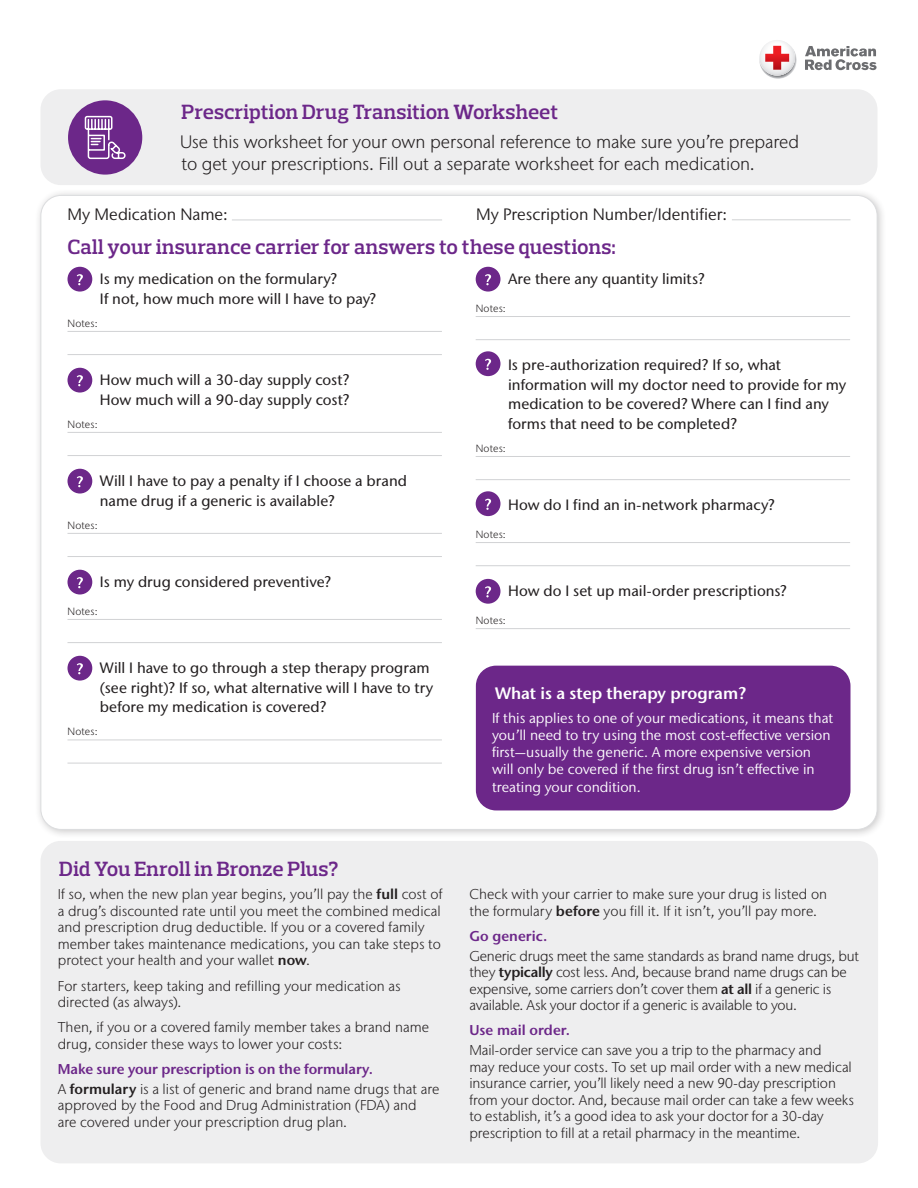
<style>
.page{position:relative;width:918px;height:1188px;background:#fff}
.page>*{position:absolute;margin:0;border:0;box-sizing:border-box;transform-origin:0 0}
.purple_callout_head{font:600 21px "Prelo Slab";color:#6c2789}
.subhead_purple{font:600 21px "Prelo Slab";letter-spacing:.005em;color:#6c2789}
.Body{font:300 18px/22.5px "Stone Sans IIITC Pro";letter-spacing:-.005em;color:#231f20}
.t1{font:16.5px "Stone Sans IIITC Pro";color:#231f20}
.white_callout_head{font:600 16.5px "Stone Sans IIITC Pro";color:#fff}
.Questions{font:500 15px/19.5px "Stone Sans IIITC Pro";color:#231f20}
.Body-2{font:300 14.25px/16.5px "Stone Sans IIITC Pro";color:#231f20}
.white_callout_body{font:14.25px/17.2px "Stone Sans IIITC Pro";color:#fff}
.Body-3{font:600 14.25px "Stone Sans IIITC Pro";letter-spacing:-.005em;color:#6c2789}
.t2{font:300 10.5px "Stone Sans IIITC Pro";letter-spacing:.015em;color:#231f20}
.s1{font-weight:600}
</style>
<div class="page">
<div style="left:34px;top:188px;width:853px;height:652px;background:#231f20;opacity:.25"></div>
<div style="left:41px;top:195px;width:836px;height:634px;background:#fff;border-radius:20px"></div>
<hr style="left:68px;top:331px;width:374px;height:1px;background:#d1d2d4">
<hr style="left:68px;top:354px;width:374px;height:1px;background:#d1d2d4">
<hr style="left:68px;top:432px;width:374px;height:1px;background:#d1d2d4">
<hr style="left:68px;top:455px;width:374px;height:1px;background:#d1d2d4">
<hr style="left:68px;top:533px;width:374px;height:1px;background:#d1d2d4">
<hr style="left:68px;top:556px;width:374px;height:1px;background:#d1d2d4">
<hr style="left:68px;top:619px;width:374px;height:1px;background:#d1d2d4">
<hr style="left:68px;top:642px;width:374px;height:1px;background:#d1d2d4">
<hr style="left:68px;top:740px;width:374px;height:1px;background:#d1d2d4">
<hr style="left:68px;top:763px;width:374px;height:1px;background:#d1d2d4">
<div style="left:67px;top:267px;width:25px;height:25px;background:#6c2789;border-radius:50%"></div>
<svg style="left:77px;top:274px;width:6px;height:11px"></svg>
<div style="left:67px;top:368px;width:25px;height:25px;background:#6c2789;border-radius:50%"></div>
<svg style="left:77px;top:375px;width:6px;height:11px"></svg>
<div style="left:67px;top:469px;width:25px;height:25px;background:#6c2789;border-radius:50%"></div>
<svg style="left:77px;top:476px;width:6px;height:11px"></svg>
<div style="left:67px;top:570px;width:25px;height:25px;background:#6c2789;border-radius:50%"></div>
<svg style="left:77px;top:577px;width:6px;height:11px"></svg>
<div style="left:67px;top:656px;width:25px;height:25px;background:#6c2789;border-radius:50%"></div>
<svg style="left:77px;top:663px;width:6px;height:11px"></svg>
<hr style="left:476px;top:316px;width:374px;height:1px;background:#d1d2d4">
<hr style="left:476px;top:339px;width:374px;height:1px;background:#d1d2d4">
<hr style="left:476px;top:456px;width:374px;height:1px;background:#d1d2d4">
<hr style="left:476px;top:479px;width:374px;height:1px;background:#d1d2d4">
<hr style="left:476px;top:542px;width:374px;height:1px;background:#d1d2d4">
<hr style="left:476px;top:565px;width:374px;height:1px;background:#d1d2d4">
<hr style="left:476px;top:628px;width:374px;height:1px;background:#d1d2d4">
<div style="left:476px;top:267px;width:24px;height:25px;background:#6c2789;border-radius:50%"></div>
<svg style="left:485px;top:274px;width:6px;height:11px"></svg>
<div style="left:476px;top:351px;width:24px;height:25px;background:#6c2789;border-radius:50%"></div>
<svg style="left:485px;top:359px;width:6px;height:11px"></svg>
<div style="left:476px;top:491px;width:24px;height:25px;background:#6c2789;border-radius:50%"></div>
<svg style="left:485px;top:499px;width:6px;height:11px"></svg>
<div style="left:476px;top:579px;width:24px;height:25px;background:#6c2789;border-radius:50%"></div>
<svg style="left:485px;top:586px;width:6px;height:11px"></svg>
<hr style="left:232px;top:220px;width:210px;height:1px;background:#d1d2d4">
<div style="left:476px;top:666px;width:374px;height:144px;background:#6c2789;border-radius:20px"></div>
<hr style="left:732px;top:219px;width:119px;height:1px;background:#d1d2d4">
<img style="left:769px;top:57px;width:28px;height:22px">
<svg style="left:795px;top:53px;width:1px;height:23px"></svg>
<img style="left:759px;top:40px;width:36px;height:36px">
<img style="left:765px;top:46px;width:24px;height:24px">
<svg style="left:805px;top:46px;width:72px;height:24px"></svg>
<div style="left:40px;top:89px;width:838px;height:96px;background:#eeeeef;border-radius:20px"></div>
<div style="left:68px;top:100px;width:74px;height:75px;background:#6c2789;border-radius:50%"></div>
<svg style="left:84px;top:115px;width:42px;height:45px"></svg>
<div style="left:40px;top:841px;width:838px;height:322px;background:#eeeeef;border-radius:20px"></div>
<p class="purple_callout_head" style="left:182px;top:99px;width:378px">Prescription Drug Transition Worksheet</p>
<p class="Body" style="left:180px;top:130px;width:621px">Use this worksheet for your own personal reference to make sure you’re prepared to get your prescriptions. Fill out a separate worksheet for each medication.</p>
<p class="t1" style="left:476px;top:204px;width:253px">My Prescription Number/Identifier:</p>
<p class="t1" style="left:68px;top:204px;width:162px">My Medication Name:</p>
<p class="subhead_purple" style="left:68px;top:234px;width:550px">Call your insurance carrier for answers to these questions:</p>
<p class="Questions" style="left:100px;top:269px;width:278px">Is my medication on the formulary?<br>If not, how much more will I have to pay?</p>
<p class="t2" style="left:68px;top:317px;width:32px">Notes:</p>
<p class="Questions" style="left:100px;top:370px;width:251px">How much will a 30-day supply cost?<br>How much will a 90-day supply cost?</p>
<p class="t2" style="left:68px;top:418px;width:32px">Notes:</p>
<p class="Questions" style="left:100px;top:471px;width:309px">Will I have to pay a penalty if I choose a brand name drug if a generic is available?</p>
<p class="t2" style="left:68px;top:519px;width:32px">Notes:</p>
<p class="Questions" style="left:100px;top:572px;width:233px">Is my drug considered preventive?</p>
<p class="t2" style="left:68px;top:605px;width:32px">Notes:</p>
<p class="Questions" style="left:100px;top:658px;width:335px">Will I have to go through a step therapy program (see right)? If so, what alternative will I have to try before my medication is covered?</p>
<p class="t2" style="left:68px;top:725px;width:32px">Notes:</p>
<p class="purple_callout_head" style="left:59px;top:856px;width:281px">Did You Enroll in Bronze Plus?</p>
<p class="Body-2" style="left:58px;top:886px;width:386px">If so, when the new plan year begins, you’ll pay the <span class="s1">full</span> cost of a drug’s discounted rate until you meet the combined medical and prescription drug deductible. If you or a covered family member takes maintenance medications, you can take steps to protect your health and your wallet <span class="s1">now</span>.</p>
<p class="Body-2" style="left:58px;top:977px;width:344px">For starters, keep taking and refilling your medication as directed (as always).</p>
<p class="Body-2" style="left:58px;top:1019px;width:373px">Then, if you or a covered family member takes a brand name drug, consider these ways to lower your costs:</p>
<p class="Body-3" style="left:58px;top:1060px;width:317px">Make sure your prescription is on the formulary.</p>
<p class="Body-2" style="left:58px;top:1080px;width:383px">A <span class="s1">formulary</span> is a list of generic and brand name drugs that are approved by the Food and Drug Administration (FDA) and<br>are covered under your prescription drug plan.</p>
<p class="Questions" style="left:508px;top:269px;width:198px">Are there any quantity limits?</p>
<p class="t2" style="left:476px;top:302px;width:32px">Notes:</p>
<p class="Questions" style="left:508px;top:355px;width:340px">Is pre-authorization required? If so, what information will my doctor need to provide for my medication to be covered? Where can I find any forms that need to be completed?</p>
<p class="t2" style="left:476px;top:442px;width:32px">Notes:</p>
<p class="Questions" style="left:508px;top:495px;width:268px">How do I find an in-network pharmacy?</p>
<p class="t2" style="left:476px;top:528px;width:32px">Notes:</p>
<p class="Questions" style="left:508px;top:581px;width:280px">How do I set up mail-order prescriptions?</p>
<p class="t2" style="left:476px;top:614px;width:32px">Notes:</p>
<p class="white_callout_head" style="left:495px;top:682px;width:253px">What is a step therapy program?</p>
<p class="white_callout_body" style="left:492px;top:709px;width:343px">If this applies to one of your medications, it means that you’ll need to try using the most cost-effective version first—usually the generic. A more expensive version will only be covered if the first drug isn’t effective in treating your condition.</p>
<p class="Body-2" style="left:469px;top:886px;width:359px">Check with your carrier to make sure your drug is listed on the formulary <span class="s1">before</span> you fill it. If it isn’t, you’ll pay more.</p>
<p class="Body-3" style="left:469px;top:927px;width:80px">Go generic.</p>
<p class="Body-2" style="left:469px;top:947px;width:391px">Generic drugs meet the same standards as brand name drugs, but they <span class="s1">typically</span> cost less. And, because brand name drugs can be expensive, some carriers don’t cover them <span class="s1">at all</span> if a generic is available. Ask your doctor if a generic is available to you.</p>
<p class="Body-3" style="left:469px;top:1021px;width:102px">Use mail order.</p>
<p class="Body-2" style="left:469px;top:1042px;width:386px">Mail-order service can save you a trip to the pharmacy and<br>may reduce your costs. To set up mail order with a new medical insurance carrier, you’ll likely need a new 90-day prescription from your doctor. And, because mail order can take a few weeks to establish, it’s a good idea to ask your doctor for a 30-day prescription to fill at a retail pharmacy in the meantime.</p>
</div>
